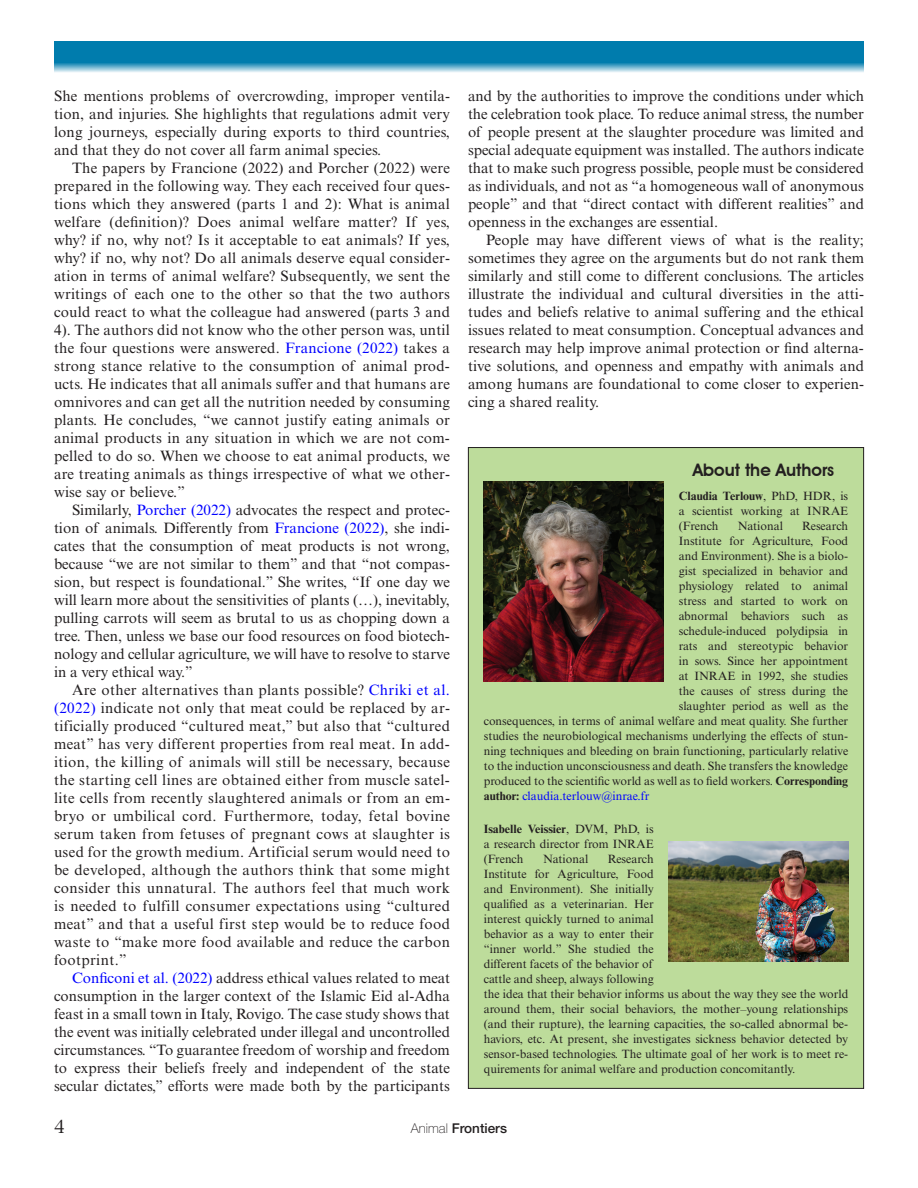
<style>
.page{position:relative;width:918px;height:1188px;background:#fff}
.page>*{position:absolute;margin:0;border:0;box-sizing:border-box;transform-origin:0 0}
.t1{font:18px "Lucida Bright";color:#231f20}
.t2{font:600 17.25px "Avant Garde IT Cby BT";color:#231f20}
.t3{font:15px/18px "Times New Roman MT Std";color:#231f20;text-align:justify}
.t4{font:500 13.5px "Helvetica Neue LT Std";color:#231f20}
.t5{font:12px/15px "Times New Roman MT Std";color:#231f20;text-align:justify}
.t6{font:12px "Times New Roman MT Std";color:#00f}
.s1{color:#00f}
.s2{font-weight:700}
.s3{font-weight:700;color:#231f20}
.s4{font-weight:100}
</style>
<div class="page">
<svg style="left:54px;top:41px;width:810px;height:31px;background:#238eb8"></svg>
<div style="left:468px;top:448px;width:396px;height:640px;background:#bddc9b"></div>
<img style="left:484px;top:481px;width:180px;height:201px">
<img style="left:669px;top:841px;width:180px;height:121px">
<p class="t3" style="left:54px;top:87px;width:398px">She mentions problems of overcrowding, improper ventila&shy;tion, and injuries. She highlights that regulations admit very long journeys, especially during exports to third countries, and that they do not cover all farm animal species.</p>
<p class="t3" style="left:54px;top:159px;width:398px;text-indent:18px">The papers by Francione (2022) and Porcher (2022) were prepared in the following way. They each received four ques&shy;tions which they answered (parts 1 and 2): What is animal welfare (definition)? Does animal welfare matter? If yes, why? if no, why not? Is it acceptable to eat animals? If yes, why? if no, why not? Do all animals deserve equal consider&shy;ation in terms of animal welfare? Subsequently, we sent the writings of each one to the other so that the two authors could react to what the colleague had answered (parts 3 and 4). The authors did not know who the other person was, until the four questions were answered. <span class="s1">Francione (2022)</span> takes a strong stance relative to the consumption of animal prod&shy;ucts. He indicates that all animals suffer and that humans are omnivores and can get all the nutrition needed by consuming plants. He concludes, “we cannot justify eating animals or animal products in any situation in which we are not com&shy;pelled to do so. When we choose to eat animal products, we are treating animals as things irrespective of what we other&shy;wise say or believe.”</p>
<p class="t3" style="left:54px;top:501px;width:398px;text-indent:18px">Similarly, <span class="s1">Porcher (2022)</span> advocates the respect and protec&shy;tion of animals. Differently from <span class="s1">Francione (2022)</span>, she indi&shy;cates that the consumption of meat products is not wrong, because “we are not similar to them” and that “not compas&shy;sion, but respect is foundational.” She writes, “If one day we will learn more about the sensitivities of plants (…), inevitably, pulling carrots will seem as brutal to us as chopping down a tree. Then, unless we base our food resources on food biotech&shy;nology and cellular agriculture, we will have to resolve to starve in a very ethical way.”</p>
<p class="t3" style="left:54px;top:681px;width:398px;text-indent:18px">Are other alternatives than plants possible? <span class="s1">Chriki et al. (2022)</span> indicate not only that meat could be replaced by ar&shy;tificially produced “cultured meat,” but also that “cultured meat” has very different properties from real meat. In add&shy;ition, the killing of animals will still be necessary, because the starting cell lines are obtained either from muscle satel&shy;lite cells from recently slaughtered animals or from an em&shy;bryo or umbilical cord. Furthermore, today, fetal bovine serum taken from fetuses of pregnant cows at slaughter is used for the growth medium. Artificial serum would need to be developed, although the authors think that some might consider this unnatural. The authors feel that much work is needed to fulfill consumer expectations using “cultured meat” and that a useful first step would be to reduce food waste to “make more food available and reduce the carbon footprint.”</p>
<p class="t3" style="left:54px;top:969px;width:398px;text-indent:18px"><span class="s1">Conficoni et al. (2022)</span> address ethical values related to meat consumption in the larger context of the Islamic Eid al-Adha feast in a small town in Italy, Rovigo. The case study shows that the event was initially celebrated under illegal and uncontrolled circumstances. “To guarantee freedom of worship and freedom to express their beliefs freely and independent of the state secular dictates,” efforts were made both by the participants</p>
<p class="t3" style="left:468px;top:87px;width:398px">and by the authorities to improve the conditions under which the celebration took place. To reduce animal stress, the number of people present at the slaughter procedure was limited and special adequate equipment was installed. The authors indicate that to make such progress possible, people must be considered as individuals, and not as “a homogeneous wall of anonymous people” and that “direct contact with different realities” and openness in the exchanges are essential.</p>
<p class="t3" style="left:468px;top:231px;width:398px;text-indent:18px">People may have different views of what is the reality; sometimes they agree on the arguments but do not rank them similarly and still come to different conclusions. The articles illustrate the individual and cultural diversities in the atti&shy;tudes and beliefs relative to animal suffering and the ethical issues related to meat consumption. Conceptual advances and research may help improve animal protection or find alterna&shy;tive solutions, and openness and empathy with animals and among humans are foundational to come closer to experien&shy;cing a shared reality.</p>
<p class="t2" style="left:693px;top:460px;width:143px">About the Authors</p>
<p class="t5" style="left:679px;top:488px;width:171px"><span class="s2">Claudia Terlouw</span>, PhD, HDR, is a scientist working at INRAE (French</p>
<p class="t5" style="left:738px;top:518px;width:47px">National</p>
<p class="t5" style="left:802px;top:518px;width:48px">Research</p>
<p class="t5" style="left:679px;top:533px;width:171px">Institute for Agriculture, Food</p>
<p class="t5" style="left:679px;top:548px;width:171px">and Environment). She is a biolo-</p>
<p class="t5" style="left:679px;top:563px;width:171px">gist specialized in behavior and</p>
<p class="t5" style="left:679px;top:578px;width:171px">physiology related to animal</p>
<p class="t5" style="left:679px;top:593px;width:171px">stress and started to work on</p>
<p class="t5" style="left:679px;top:608px;width:171px">abnormal behaviors such as</p>
<p class="t5" style="left:679px;top:623px;width:171px">schedule-induced polydipsia in</p>
<p class="t5" style="left:679px;top:638px;width:171px">rats and stereotypic behavior</p>
<p class="t5" style="left:679px;top:653px;width:171px">in sows. Since her appointment</p>
<p class="t5" style="left:679px;top:668px;width:171px">at INRAE in 1992, she studies</p>
<p class="t5" style="left:679px;top:683px;width:171px">the causes of stress during the</p>
<p class="t5" style="left:679px;top:698px;width:171px">slaughter period as well as the</p>
<p class="t5" style="left:484px;top:713px;width:366px">consequences, in terms of animal welfare and meat quality. She further</p>
<p class="t5" style="left:484px;top:728px;width:366px">studies the neurobiological mechanisms underlying the effects of stun-</p>
<p class="t5" style="left:484px;top:743px;width:366px">ning techniques and bleeding on brain functioning, particularly relative</p>
<p class="t5" style="left:484px;top:758px;width:366px">to the induction unconsciousness and death. She transfers the knowledge</p>
<p class="t5" style="left:484px;top:773px;width:366px">produced to the scientific world as well as to field workers. <span class="s2">Corresponding</span></p>
<p class="t6" style="left:484px;top:789px;width:167px"><span class="s3">author:</span> claudia.terlouw@inrae.fr</p>
<p class="t5" style="left:484px;top:821px;width:172px"><span class="s2">Isabelle Veissier</span>, DVM, PhD, is a research director from INRAE (French</p>
<p class="t5" style="left:543px;top:851px;width:47px">National</p>
<p class="t5" style="left:484px;top:851px;width:366px;text-align:left;text-indent:124px">Research<br>Institute for Agriculture, Food<br>and Environment). She initially<br>qualified as a veterinarian. Her<br>interest quickly turned to animal<br>behavior as a way to enter their<br>“inner world.” She studied the<br>different facets of the behavior of<br>cattle and sheep, always following<br>the idea that their behavior informs us about the way they see the world around them, their social behaviors, the mother–young relationships (and their rupture), the learning capacities, the so-called abnormal be&shy;haviors, etc. At present, she investigates sickness behavior detected by sensor-based technologies. The ultimate goal of her work is to meet re&shy;quirements for animal welfare and production concomitantly.</p>
<p class="t1" style="left:54px;top:1116px;width:12px">4</p>
<p class="t4" style="left:411px;top:1120px;width:98px"><span class="s4">Animal</span> Frontiers</p>
</div>
